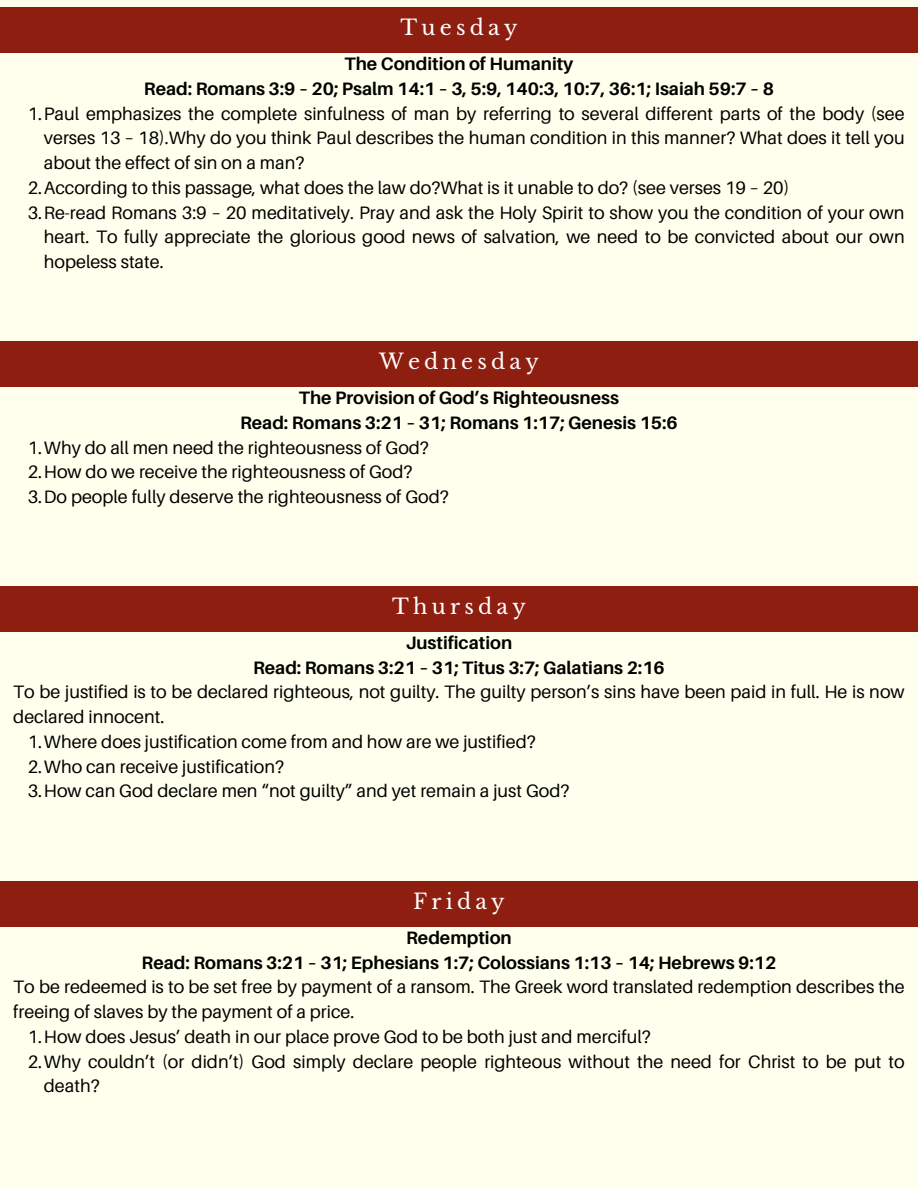
<style>
.page{position:relative;width:918px;height:1188px;background:#fff}
.page>*{position:absolute;margin:0;border:0;box-sizing:border-box;transform-origin:0 0}
.t1{font:21px "Libre Baskerville";letter-spacing:.2em;color:#fff}
.t2{font:18px/24.8px "Aileron";color:#000}
.t3{font:700 18px/24.8px "Aileron";color:#000;text-align:center}
</style>
<div class="page">
<div style="left:0;top:0;width:918px;height:1187px;background:#ffe"></div>
<div style="left:0;top:7px;width:918px;height:46px;background:#8e1f10"></div>
<div style="left:0;top:341px;width:918px;height:46px;background:#8e1f10"></div>
<div style="left:0;top:586px;width:918px;height:46px;background:#8e1f10"></div>
<div style="left:0;top:881px;width:918px;height:46px;background:#8e1f10"></div>
<h1 class="t1" style="left:401px;top:15px;width:118px">Tuesday</h1>
<h2 class="t3" style="left:144px;top:51px;width:632px">The Condition of Humanity<br>Read: Romans 3:9 – 20; Psalm 14:1 – 3, 5:9, 140:3, 10:7, 36:1; Isaiah 59:7 – 8</h2>
<p class="t2" style="left:44px;top:101px;width:862px;text-align:justify;text-indent:-16px">1.Paul emphasizes the complete sinfulness of man by referring to several different parts of the body (see verses 13 – 18).Why do you think Paul describes the human condition in this manner? What does it tell you about the effect of sin on a man?</p>
<p class="t2" style="left:28px;top:175px;width:763px">2.According to this passage, what does the law do?What is it unable to do? (see verses 19 – 20)</p>
<p class="t2" style="left:44px;top:200px;width:862px;text-align:justify;text-indent:-16px">3.Re-read Romans 3:9 – 20 meditatively. Pray and ask the Holy Spirit to show you the condition of your own heart. To fully appreciate the glorious good news of salvation, we need to be convicted about our own hopeless state.</p>
<h1 class="t1" style="left:379px;top:348px;width:161px">Wednesday</h1>
<h2 class="t3" style="left:240px;top:385px;width:439px">The Provision of God’s Righteousness<br>Read: Romans 3:21 – 31; Romans 1:17; Genesis 15:6</h2>
<p class="t2" style="left:28px;top:435px;width:403px">1.Why do all men need the righteousness of God?</p>
<p class="t2" style="left:28px;top:459px;width:386px">2.How do we receive the righteousness of God?</p>
<p class="t2" style="left:28px;top:484px;width:423px">3.Do people fully deserve the righteousness of God?</p>
<h1 class="t1" style="left:392px;top:593px;width:135px">Thursday</h1>
<p class="t3" style="left:406px;top:630px;width:108px">Justification</p>
<p class="t3" style="left:253px;top:655px;width:413px">Read: Romans 3:21 – 31; Titus 3:7; Galatians 2:16</p>
<p class="t2" style="left:13px;top:679px;width:893px">To be justified is to be declared righteous, not guilty. The guilty person’s sins have been paid in full. He is now declared innocent.</p>
<p class="t2" style="left:28px;top:729px;width:510px">1.Where does justification come from and how are we justified?</p>
<p class="t2" style="left:28px;top:754px;width:258px">2.Who can receive justification?</p>
<p class="t2" style="left:28px;top:778px;width:543px">3.How can God declare men “not guilty” and yet remain a just God?</p>
<h1 class="t1" style="left:413px;top:888px;width:93px">Friday</h1>
<p class="t3" style="left:406px;top:925px;width:107px">Redemption</p>
<p class="t3" style="left:142px;top:950px;width:636px">Read: Romans 3:21 – 31; Ephesians 1:7; Colossians 1:13 – 14; Hebrews 9:12</p>
<p class="t2" style="left:13px;top:974px;width:893px">To be redeemed is to be set free by payment of a ransom. The Greek word translated redemption describes the freeing of slaves by the payment of a price.</p>
<p class="t2" style="left:28px;top:1024px;width:625px">1.How does Jesus’ death in our place prove God to be both just and merciful?</p>
<p class="t2" style="left:44px;top:1049px;width:862px;text-indent:-16px">2.Why couldn’t (or didn’t) God simply declare people righteous without the need for Christ to be put to death?</p>
</div>
